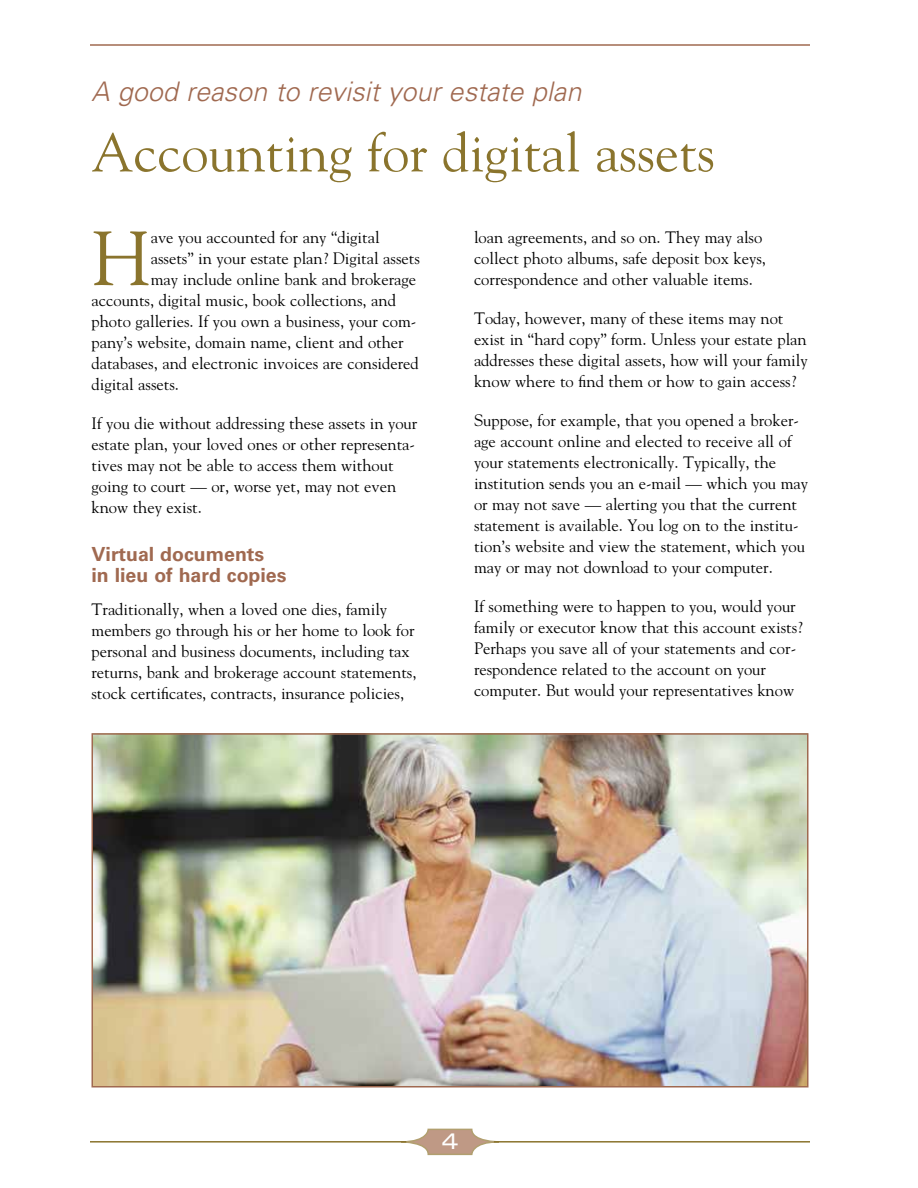
<style>
.page{position:relative;width:918px;height:1188px;background:#fff}
.page>*{position:absolute;margin:0;border:0;box-sizing:border-box;transform-origin:0 0}
.t1{font:76.2px "Goudy Std";color:#8a742d}
.t2{font:54px "Goudy Std";color:#8a742d}
.t3{font:italic 300 27px "Univers LT Std";color:#a06950}
.t4{font:expanded 22.5px "Univers LT Std";color:#fff}
.t5{font:700 19.5px/21px "Univers LT Std";color:#a06950}
.t6{font:16.5px/21px "Goudy Std";color:#000}
</style>
<div class="page">
<hr style="left:90px;top:44px;width:720px;height:2px;background:#a06950">
<svg style="left:406px;top:1128px;width:89px;height:28px"></svg>
<hr style="left:90px;top:1141px;width:316px;height:2px;background:#8a742d">
<hr style="left:494px;top:1141px;width:316px;height:2px;background:#8a742d">
<img style="left:95px;top:736px;width:710px;height:349px">
<div style="left:92px;top:733px;width:716px;height:355px;border:2px solid #a06950"></div>
<h3 class="t3" style="left:92px;top:75px;width:491px">A good reason to revisit your estate plan</h3>
<h2 class="t2" style="left:92px;top:119px;width:625px">Accounting for digital assets</h2>
<h1 class="t1" style="left:92px;top:211px;width:61px">H</h1>
<p class="t6" style="left:151px;top:227px;width:230px">ave you accounted for any “digital</p>
<p class="t6" style="left:151px;top:248px;width:271px">assets” in your estate plan? Digital assets</p>
<p class="t6" style="left:151px;top:269px;width:267px">may include online bank and brokerage</p>
<p class="t6" style="left:92px;top:290px;width:306px">accounts, digital music, book collections, and</p>
<p class="t6" style="left:92px;top:311px;width:326px">photo galleries. If you own a business, your com-</p>
<p class="t6" style="left:92px;top:332px;width:314px">pany’s website, domain name, client and other</p>
<p class="t6" style="left:92px;top:353px;width:329px">databases, and electronic invoices are considered</p>
<p class="t6" style="left:92px;top:374px;width:89px">digital assets.</p>
<p class="t6" style="left:92px;top:413px;width:327px">If you die without addressing these assets in your estate plan, your loved ones or other representa&shy;tives may not be able to access them without going to court — or, worse yet, may not even know they exist.</p>
<p class="t5" style="left:92px;top:544px;width:197px">Virtual documents<br>in lieu of hard copies</p>
<p class="t6" style="left:92px;top:599px;width:327px">Traditionally, when a loved one dies, family members go through his or her home to look for personal and business documents, including tax returns, bank and brokerage account statements, stock certificates, contracts, insurance policies,</p>
<p class="t6" style="left:474px;top:227px;width:294px">loan agreements, and so on. They may also collect photo albums, safe deposit box keys, correspondence and other valuable items.</p>
<p class="t6" style="left:474px;top:308px;width:335px">Today, however, many of these items may not exist in “hard copy” form. Unless your estate plan addresses these digital assets, how will your family know where to find them or how to gain access?</p>
<p class="t6" style="left:474px;top:410px;width:336px">Suppose, for example, that you opened a broker&shy;age account online and elected to receive all of your statements electronically. Typically, the institution sends you an e-mail — which you may or may not save — alerting you that the current statement is available. You log on to the institu&shy;tion’s website and view the statement, which you may or may not download to your computer.</p>
<p class="t6" style="left:474px;top:596px;width:330px">If something were to happen to you, would your family or executor know that this account exists?<br>Perhaps you save all of your statements and cor&shy;respondence related to the account on your computer. But would your representatives know</p>
<h3 class="t4" style="left:442px;top:1128px;width:18px">4</h3>
</div>
